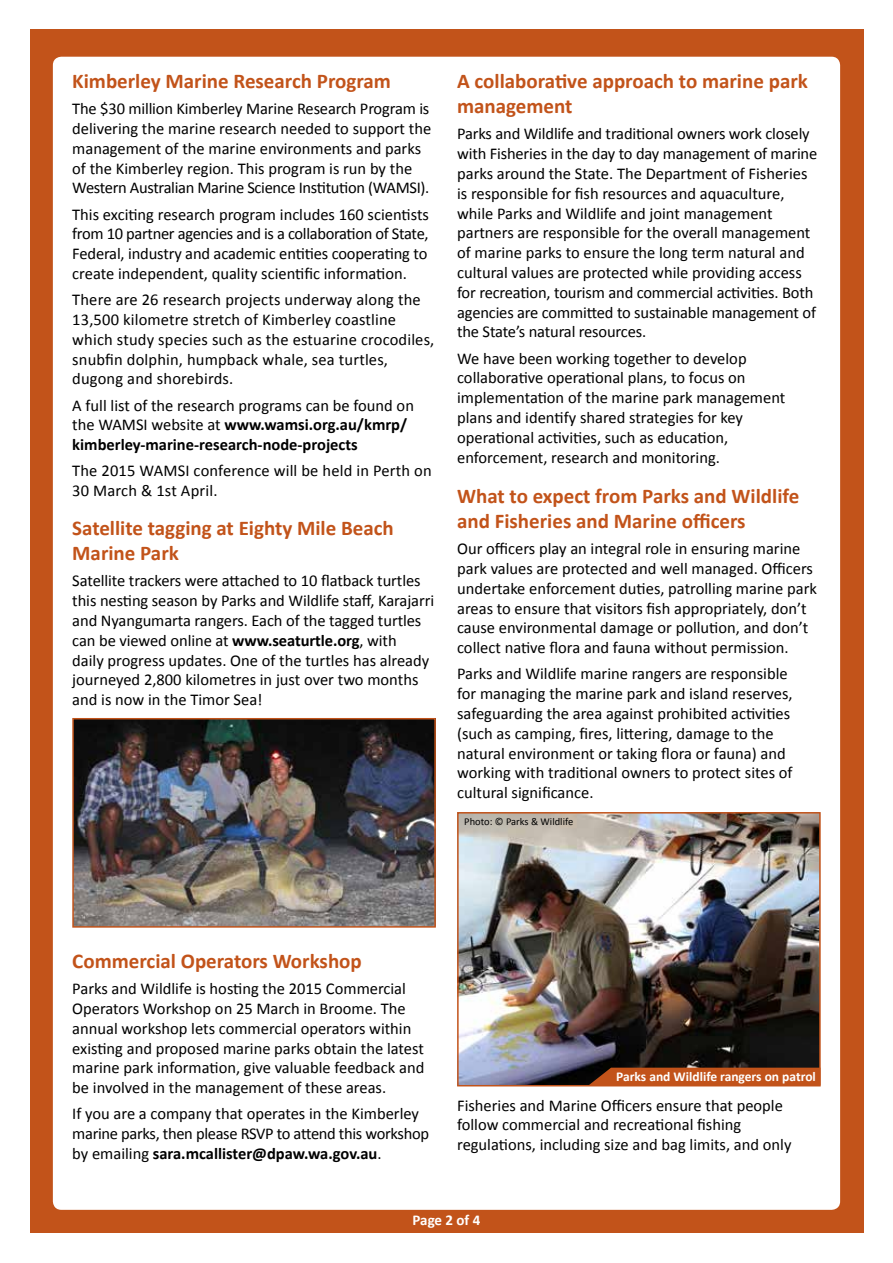
<style>
.page{position:relative;width:893px;height:1263px;background:#fff}
.page>*{position:absolute;margin:0;border:0;box-sizing:border-box;transform-origin:0 0}
.t1{font:700 21px/25.2px "Calibri";color:#c2531a}
.t2{font:16.5px/19.8px "Calibri";color:#000}
.t3{font:16.5px/19.8px "Calibri";letter-spacing:-.02em;color:#000}
.t4{font:700 16.5px/19.8px "Calibri";color:#000}
.t5{font:700 15px "Calibri";letter-spacing:-.005em;color:#fff}
.t6{font:700 13.5px "Calibri";color:#fff}
.t7{font:10.5px "Calibri";color:#000}
.s1{font-weight:400}
.s2{font-weight:700}
</style>
<div class="page">
<div style="left:30px;top:30px;width:833px;height:1203px;background:#c2531a"></div>
<div style="left:53px;top:57px;width:787px;height:1153px;background:#fff;border-radius:9px"></div>
<img style="left:75px;top:721px;width:358px;height:204px">
<div style="left:72px;top:718px;width:364px;height:210px;border:2px solid #c2531a"></div>
<img style="left:460px;top:815px;width:358px;height:268px">
<div style="left:457px;top:812px;width:364px;height:274px;border:2px solid #c2531a"></div>
<div style="left:589px;top:1068px;width:231px;height:17px;background:#c2531a"></div>
<p class="t1" style="left:72px;top:67px;width:320px">Kimberley Marine Research Program</p>
<p class="t2" style="left:72px;top:98px;width:360px">The $30 million Kimberley Marine Research Program is delivering the marine research needed to support the management of the marine environments and parks of the Kimberley region. This program is run by the Western Australian Marine Science Institution (WAMSI).</p>
<p class="t2" style="left:72px;top:203px;width:358px;text-align:justify">This exciting research program includes 160 scientists from 10 partner agencies and is a collaboration of State, Federal, industry and academic entities cooperating to create independent, quality scientific information.</p>
<p class="t2" style="left:72px;top:289px;width:364px">There are 26 research projects underway along the 13,500 kilometre stretch of Kimberley coastline which study species such as the estuarine crocodiles, snubfin dolphin, humpback whale, sea turtles, dugong and shorebirds.</p>
<p class="t4" style="left:72px;top:394px;width:343px"><span class="s1">A full list of the research programs can be found on the WAMSI website at</span> www.wamsi.org.au/kmrp/ kimberley-marine-research-node-projects</p>
<p class="t2" style="left:72px;top:460px;width:361px">The 2015 WAMSI conference will be held in Perth on<br>30 March &amp; 1st April.</p>
<p class="t1" style="left:72px;top:514px;width:323px">Satellite tagging at Eighty Mile Beach<br>Marine Park</p>
<p class="t2" style="left:72px;top:570px;width:363px">Satellite trackers were attached to 10 flatback turtles this nesting season by Parks and Wildlife staff, Karajarri and Nyangumarta rangers. Each of the tagged turtles can be viewed online at <span class="s2">www.seaturtle.org</span>, with<br>daily progress updates. One of the turtles has already journeyed 2,800 kilometres in just over two months and is now in the Timor Sea!</p>
<p class="t1" style="left:457px;top:67px;width:352px">A collaborative approach to marine park management</p>
<p class="t2" style="left:457px;top:123px;width:362px">Parks and Wildlife and traditional owners work closely with Fisheries in the day to day management of marine parks around the State. The Department of Fisheries is responsible for fish resources and aquaculture, while Parks and Wildlife and joint management partners are responsible for the overall management of marine parks to ensure the long term natural and cultural values are protected while providing access for recreation, tourism and commercial activities. Both agencies are committed to sustainable management of the State’s natural resources.</p>
<p class="t2" style="left:457px;top:347px;width:330px">We have been working together to develop collaborative operational plans, to focus on implementation of the marine park management plans and identify shared strategies for key operational activities, such as education, enforcement, research and monitoring.</p>
<p class="t1" style="left:457px;top:482px;width:344px">What to expect from Parks and Wildlife and Fisheries and Marine officers</p>
<p class="t2" style="left:457px;top:538px;width:361px">Our officers play an integral role in ensuring marine park values are protected and well managed. Officers undertake enforcement duties, patrolling marine park areas to ensure that visitors fish appropriately, don’t cause environmental damage or pollution, and don’t collect native flora and fauna without permission.</p>
<p class="t2" style="left:457px;top:663px;width:337px">Parks and Wildlife marine rangers are responsible for managing the marine park and island reserves, safeguarding the area against prohibited activities (such as camping, fires, littering, damage to the natural environment or taking flora or fauna) and working with traditional owners to protect sites of cultural significance.</p>
<p class="t7" style="left:464px;top:814px;width:110px">Photo: © Parks &amp; Wildlife</p>
<p class="t1" style="left:72px;top:947px;width:291px">Commercial Operators Workshop</p>
<p class="t2" style="left:72px;top:978px;width:354px">Parks and Wildlife is hosting the 2015 Commercial Operators Workshop on 25 March in Broome. The annual workshop lets commercial operators within existing and proposed marine parks obtain the latest marine park information, give valuable feedback and be involved in the management of these areas.</p>
<p class="t3" style="left:72px;top:1103px;width:358px">If you are a company that operates in the Kimberley marine parks, then please RSVP to attend this workshop by emailing <span class="s2">sara.mcallister@dpaw.wa.gov.au</span>.</p>
<p class="t6" style="left:616px;top:1068px;width:201px">Parks and Wildlife rangers on patrol</p>
<p class="t2" style="left:457px;top:1094px;width:336px">Fisheries and Marine Officers ensure that people follow commercial and recreational fishing regulations, including size and bag limits, and only</p>
<p class="t5" style="left:413px;top:1211px;width:69px">Page 2 of 4</p>
</div>
